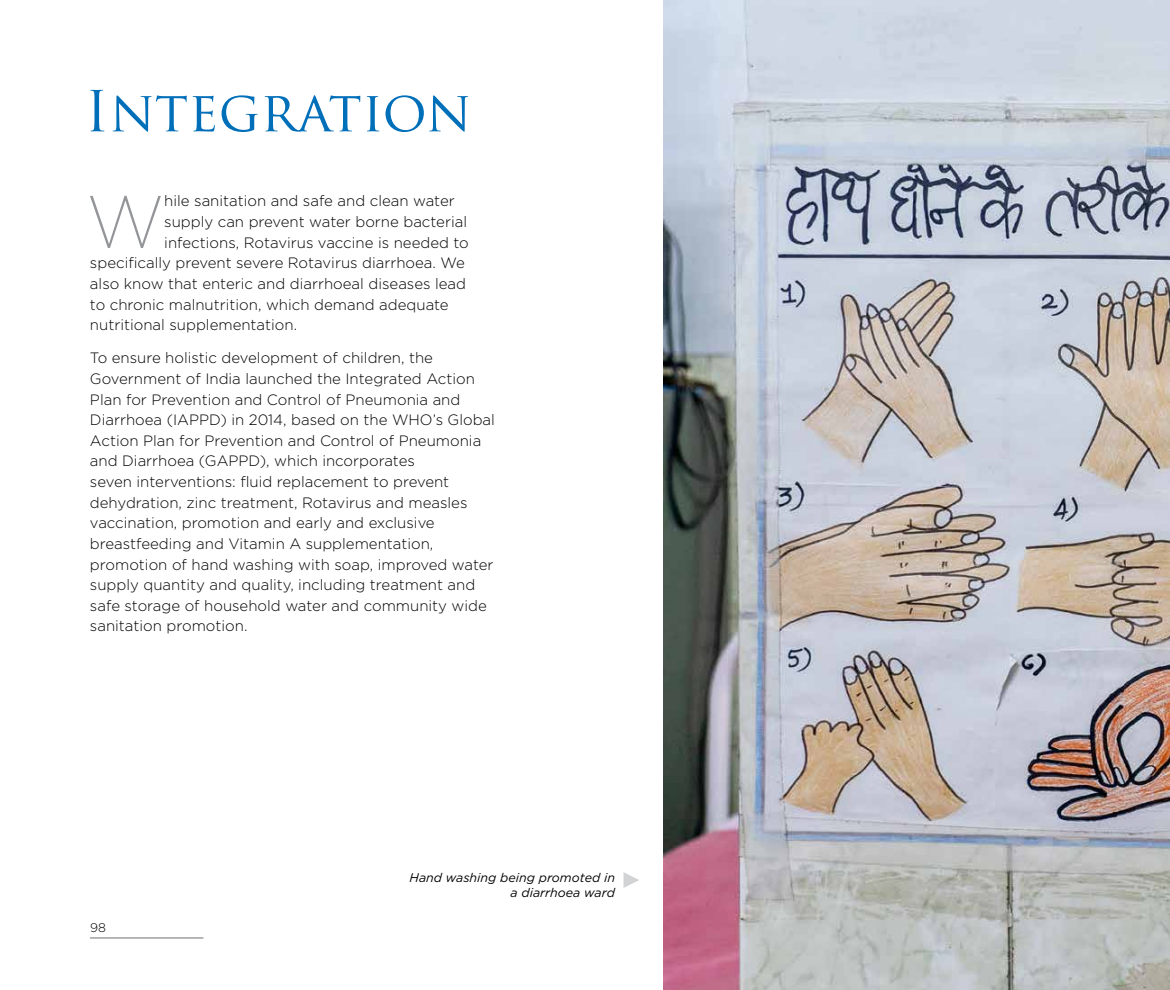
<style>
.page{position:relative;width:1170px;height:990px;background:#fff}
.page>*{position:absolute;margin:0;border:0;box-sizing:border-box;transform-origin:0 0}
.t1{font:200 73.88px "Gotham";color:#939598}
.t2{font:55px "Trajan Pro";color:#006fb9}
.t3{font:300 15px/20.6px "Gotham";color:#000}
.t4{font:italic 12.5px/15px "Gotham";color:#000;text-align:right}
.t5{font:300 12.5px "Gotham";color:#000}
</style>
<div class="page">
<hr style="left:90px;top:938px;width:113px;height:1px;background:#6d6e71">
<img style="left:664px;top:0;width:506px;height:990px">
<svg style="left:623px;top:872px;width:16px;height:16px"></svg>
<h2 class="t2" style="left:85px;top:76px;width:388px">Integration</h2>
<h1 class="t1" style="left:87px;top:176px;width:79px">W</h1>
<p class="t3" style="left:164px;top:190px;width:292px">hile sanitation and safe and clean water</p>
<p class="t3" style="left:164px;top:211px;width:304px">supply can prevent water borne bacterial</p>
<p class="t3" style="left:164px;top:232px;width:306px">infections, Rotavirus vaccine is needed to</p>
<p class="t3" style="left:90px;top:252px;width:376px">specifically prevent severe Rotavirus diarrhoea. We</p>
<p class="t3" style="left:90px;top:273px;width:378px">also know that enteric and diarrhoeal diseases lead</p>
<p class="t3" style="left:90px;top:294px;width:360px">to chronic malnutrition, which demand adequate</p>
<p class="t3" style="left:90px;top:314px;width:209px">nutritional supplementation.</p>
<p class="t3" style="left:90px;top:347px;width:406px">To ensure holistic development of children, the Government of India launched the Integrated Action Plan for Prevention and Control of Pneumonia and Diarrhoea (IAPPD) in 2014, based on the WHO’s Global Action Plan for Prevention and Control of Pneumonia and Diarrhoea (GAPPD), which incorporates<br>seven interventions: fluid replacement to prevent dehydration, zinc treatment, Rotavirus and measles vaccination, promotion and early and exclusive breastfeeding and Vitamin A supplementation, promotion of hand washing with soap, improved water supply quantity and quality, including treatment and safe storage of household water and community wide sanitation promotion.</p>
<p class="t5" style="left:90px;top:919px;width:17px">98</p>
<p class="t4" style="left:410px;top:870px;width:207px">Hand washing being promoted in a diarrhoea ward</p>
</div>
